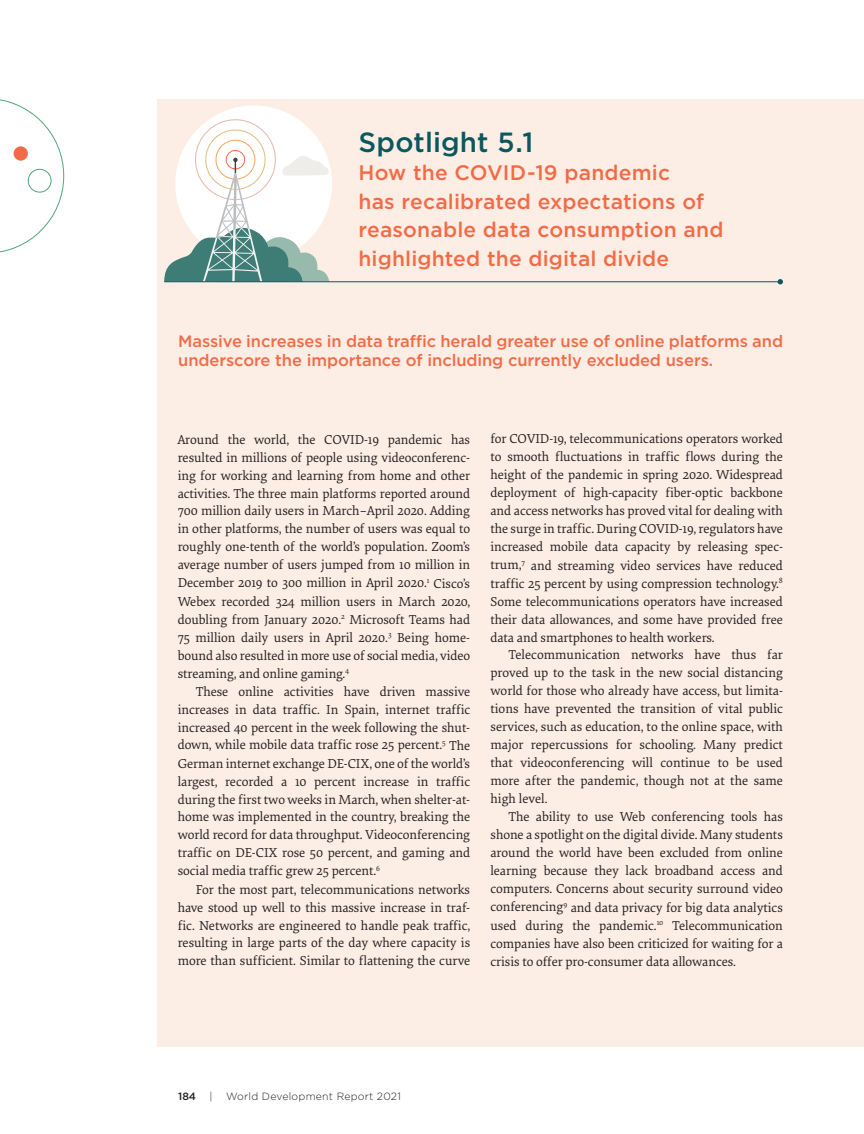
<style>
.page{position:relative;width:864px;height:1134px;background:#fff}
.page>*{position:absolute;margin:0;border:0;box-sizing:border-box;transform-origin:0 0}
.t1{font:500 27.75px "Gotham";letter-spacing:.005em;color:#0a575d}
.t2{font:500 21px/28.5px "Gotham";letter-spacing:.01em;color:#f26b46}
.t3{font:500 16.5px/19.5px "Gotham";letter-spacing:-.005em;color:#f26b46}
.t4{font:13.5px/18px "Elena Basic";letter-spacing:-.005em;color:#231f20;text-align:justify}
.t5{font:300 10.5px "Gotham";letter-spacing:.02em;color:#231f20}
.t6{font:500 10.5px "Gotham";color:#231f20}
</style>
<div class="page">
<div style="left:157px;top:99px;width:707px;height:948px;background:#fdeee5"></div>
<svg style="left:0;top:99px;width:64px;height:154px"></svg>
<div style="left:14px;top:146px;width:14px;height:15px;background:#f26b46;border-radius:50%"></div>
<div style="left:28px;top:169px;width:23px;height:23px;border:1px solid #53a579;border-radius:50%"></div>
<div style="left:175px;top:105px;width:157px;height:157px;background:#fff;border-radius:50%"></div>
<svg style="left:164px;top:116px;width:165px;height:166px"></svg>
<hr style="left:164px;top:282px;width:616px;height:1px;background:#0a585f">
<svg style="left:778px;top:279px;width:5px;height:5px"></svg>
<h1 class="t1" style="left:358px;top:124px;width:176px">Spotlight 5.1</h1>
<h2 class="t2" style="left:358px;top:158px;width:366px">How the COVID-19 pandemic<br>has recalibrated expectations of reasonable data consumption and highlighted the digital divide</h2>
<p class="t3" style="left:178px;top:331px;width:606px">Massive increases in data traffic herald greater use of online platforms and underscore the importance of including currently excluded users.</p>
<p class="t4" style="left:178px;top:429px;width:294px">Around the world, the COVID-19 pandemic has resulted in millions of people using videoconferenc&shy;ing for working and learning from home and other activities. The three main platforms reported around 700 million daily users in March–April 2020. Adding in other platforms, the number of users was equal to roughly one-tenth of the world’s population. Zoom’s average number of users jumped from 10 million in December 2019 to 300 million in April 2020.<sup>1</sup> Cisco’s Webex recorded 324 million users in March 2020, doubling from January 2020.<sup>2</sup> Microsoft Teams had 75 million daily users in April 2020.<sup>3</sup> Being home&shy;bound also resulted in more use of social media, video streaming, and online gaming.<sup>4</sup></p>
<p class="t4" style="left:178px;top:681px;width:294px;text-indent:18px">These online activities have driven massive increases in data traffic. In Spain, internet traffic increased 40 percent in the week following the shut&shy;down, while mobile data traffic rose 25 percent.<sup>5</sup> The German internet exchange DE-CIX, one of the world’s largest, recorded a 10 percent increase in traffic during the first two weeks in March, when shelter-at&shy;home was implemented in the country, breaking the world record for data throughput. Videoconferencing traffic on DE-CIX rose 50 percent, and gaming and social media traffic grew 25 percent.<sup>6</sup></p>
<p class="t4" style="left:178px;top:879px;width:294px;text-indent:18px">For the most part, telecommunications networks have stood up well to this massive increase in traf&shy;fic. Networks are engineered to handle peak traffic, resulting in large parts of the day where capacity is more than sufficient. Similar to flattening the curve</p>
<p class="t4" style="left:490px;top:429px;width:294px">for COVID-19, telecommunications operators worked to smooth fluctuations in traffic flows during the height of the pandemic in spring 2020. Widespread deployment of high-capacity fiber-optic backbone and access networks has proved vital for dealing with the surge in traffic. During COVID-19, regulators have increased mobile data capacity by releasing spec&shy;trum,<sup>7</sup> and streaming video services have reduced traffic 25 percent by using compression technology.<sup>8<br></sup>Some telecommunications operators have increased their data allowances, and some have provided free data and smartphones to health workers.</p>
<p class="t4" style="left:490px;top:645px;width:294px;text-indent:18px">Telecommunication networks have thus far proved up to the task in the new social distancing world for those who already have access, but limita&shy;tions have prevented the transition of vital public services, such as education, to the online space, with major repercussions for schooling. Many predict that videoconferencing will continue to be used more after the pandemic, though not at the same high level.</p>
<p class="t4" style="left:490px;top:807px;width:294px;text-indent:18px">The ability to use Web conferencing tools has shone a spotlight on the digital divide. Many students around the world have been excluded from online learning because they lack broadband access and computers. Concerns about security surround video conferencing<sup>9</sup> and data privacy for big data analytics used during the pandemic.<sup>10</sup> Telecommunication companies have also been criticized for waiting for a crisis to offer pro-consumer data allowances.</p>
<p class="t6" style="left:178px;top:1090px;width:19px">184</p>
<p class="t5" style="left:210px;top:1090px;width:5px">|</p>
<p class="t5" style="left:226px;top:1090px;width:176px">World Development Report 2021</p>
</div>
